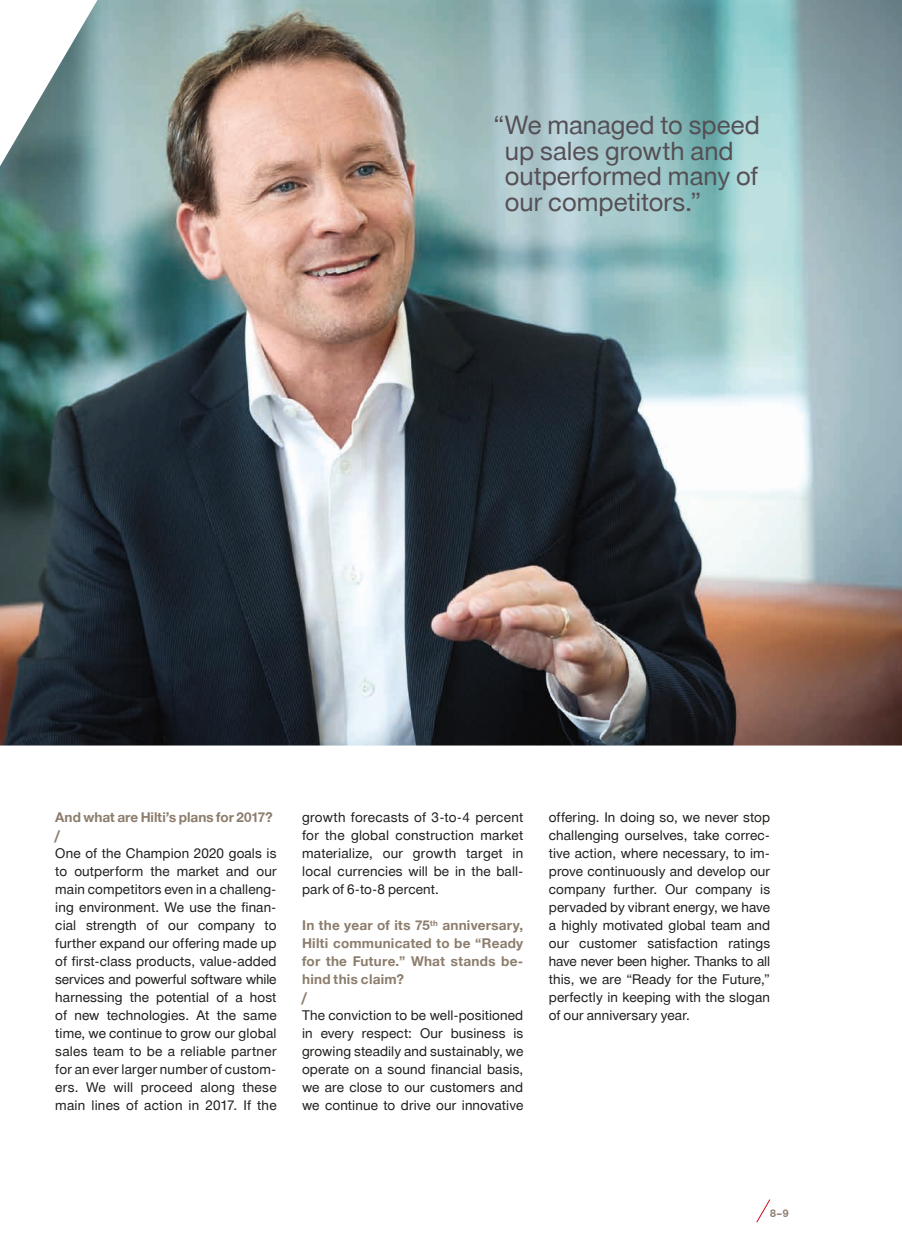
<style>
.page{position:relative;width:902px;height:1242px;background:#fff}
.page>*{position:absolute;margin:0;border:0;box-sizing:border-box;transform-origin:0 0}
.t1{font:25.5px/25.5px "Hilti";color:#544f54}
.t2{font:13.5px/18px "Hilti";letter-spacing:.015em;color:#1d1d1b;text-align:justify}
.t3{font:700 13.5px/18px "Hilti";letter-spacing:.02em;color:#8c7d6c}
.t4{font:700 13.5px/18px "Hilti";color:#8c7d6c}
.t5{font:700 10.5px "Hilti";color:#8c7d6c}
</style>
<div class="page">
<img style="left:0;top:0;width:901px;height:745px">
<svg style="left:756px;top:1199px;width:14px;height:24px"></svg>
<h1 class="t1" style="left:505px;top:112px;width:256px;text-indent:-11px">“We managed to speed up sales growth and outperformed many of our competitors.”</h1>
<p class="t4" style="left:55px;top:808px;width:219px">And what are Hilti’s plans for 2017? /</p>
<p class="t2" style="left:55px;top:844px;width:223px">One of the Champion 2020 goals is to outperform the market and our main competitors even in a challeng&shy;ing environment. We use the finan&shy;cial strength of our company to further expand our offering made up of first-class products, value-added services and powerful software while harnessing the potential of a host of new technologies. At the same time, we continue to grow our global sales team to be a reliable partner for an ever larger number of custom&shy;ers. We will proceed along these main lines of action in 2017. If the</p>
<p class="t2" style="left:302px;top:808px;width:223px">growth forecasts of 3-to-4 percent for the global construction market materialize, our growth target in local currencies will be in the ball&shy;park of 6-to-8 percent.</p>
<p class="t3" style="left:302px;top:916px;width:223px">In the year of its 75<sup>th</sup> anniversary,<br>Hilti communicated to be “Ready for the Future.” What stands be&shy;hind this claim?<br>/</p>
<p class="t2" style="left:302px;top:1006px;width:223px">The conviction to be well-positioned in every respect: Our business is growing steadily and sustainably, we operate on a sound financial basis, we are close to our customers and we continue to drive our innovative</p>
<p class="t2" style="left:548px;top:808px;width:223px">offering. In doing so, we never stop challenging ourselves, take correc&shy;tive action, where necessary, to im&shy;prove continuously and develop our company further. Our company is pervaded by vibrant energy, we have a highly motivated global team and our customer satisfaction ratings have never been higher. Thanks to all this, we are “Ready for the Future,” perfectly in keeping with the slogan of our anniversary year.</p>
<p class="t5" style="left:770px;top:1206px;width:20px">8–9</p>
</div>
